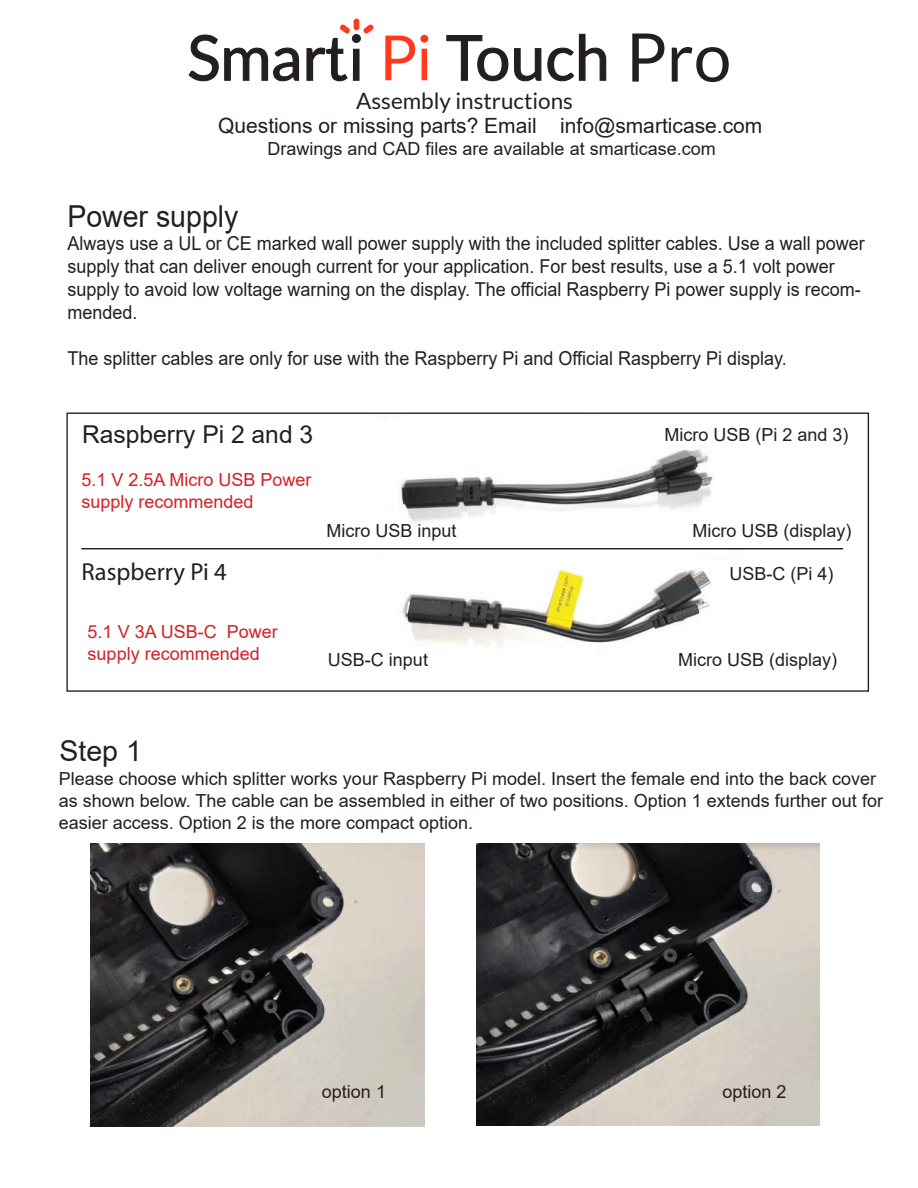
<style>
.page{position:relative;width:918px;height:1188px;background:#fff}
.page>*{position:absolute;margin:0;border:0;box-sizing:border-box;transform-origin:0 0}
.t1{font:30.3px "Arial";color:#231f20;scale:.94 1}
.t2{font:28.5px "Arial";color:#231f20}
.t3{font:24.6px "Arial";color:#231f20}
.t4{font:24.6px "Myriad Pro";color:#231f20}
.t5{font:22.5px "Lato";color:#231f20}
.t6{font:21px "Arial";color:#231f20}
.t7{font:19.2px/23px "Arial";color:#231f20;scale:.94 1}
.t8{font:18px/21.6px "Arial";color:#231f20}
.t9{font:18px/21.6px "Arial";color:#d42027}
</style>
<div class="page">
<img style="left:402px;top:569px;width:309px;height:79px">
<div style="left:354px;top:19px;width:5px;height:11px;background:#ff3a1c;border-radius:3px"></div>
<svg style="left:188px;top:34px;width:112px;height:48px"></svg>
<svg style="left:306px;top:22px;width:68px;height:60px"></svg>
<svg style="left:385px;top:35px;width:43px;height:45px"></svg>
<svg style="left:446px;top:33px;width:161px;height:49px"></svg>
<svg style="left:632px;top:34px;width:32px;height:48px"></svg>
<svg style="left:672px;top:47px;width:57px;height:35px"></svg>
<img style="left:91px;top:843px;width:334px;height:283px">
<img style="left:477px;top:844px;width:343px;height:282px">
<img style="left:376px;top:449px;width:365px;height:101px">
<hr style="left:81px;top:548px;width:762px;height:1px;background:#231f20">
<p class="t5" style="left:356px;top:88px;width:218px">Assembly instructions</p>
<p class="t6" style="left:218px;top:111px;width:546px">Questions or missing parts? Email info@smarticase.com</p>
<p class="t8" style="left:268px;top:138px;width:450px">Drawings and CAD files are available at smarticase.com</p>
<h1 class="t1" style="left:67px;top:195px;width:183px">Power supply</h1>
<p class="t7" style="left:67px;top:231px;width:850px">Always use a UL or CE marked wall power supply with the included splitter cables. Use a wall power supply that can deliver enough current for your application. For best results, use a 5.1 volt power supply to avoid low voltage warning on the display. The official Raspberry Pi power supply is recom&shy;mended.</p>
<p class="t7" style="left:67px;top:346px;width:767px">The splitter cables are only for use with the Raspberry Pi and Official Raspberry Pi display.</p>
<h3 class="t3" style="left:82px;top:417px;width:233px">Raspberry Pi 2 and 3</h3>
<p class="t9" style="left:81px;top:469px;width:232px">5.1 V 2.5A Micro USB Power supply recommended</p>
<h3 class="t4" style="left:81px;top:556px;width:147px">Raspberry Pi 4</h3>
<p class="t8" style="left:327px;top:520px;width:132px">Micro USB input</p>
<p class="t9" style="left:88px;top:621px;width:192px">5.1 V 3A USB-C Power supply recommended</p>
<p class="t8" style="left:328px;top:648px;width:102px">USB-C input</p>
<p class="t8" style="left:664px;top:424px;width:186px">Micro USB (Pi 2 and 3)</p>
<p class="t8" style="left:692px;top:520px;width:161px">Micro USB (display)</p>
<p class="t8" style="left:729px;top:562px;width:106px">USB-C (Pi 4)</p>
<p class="t8" style="left:678px;top:648px;width:161px">Micro USB (display)</p>
<h2 class="t2" style="left:60px;top:731px;width:84px">Step 1</h2>
<p class="t8" style="left:59px;top:768px;width:826px">Please choose which splitter works your Raspberry Pi model. Insert the female end into the back cover as shown below. The cable can be assembled in either of two positions. Option 1 extends further out for easier access. Option 2 is the more compact option.</p>
<p class="t8" style="left:322px;top:1081px;width:66px">option 1</p>
<p class="t8" style="left:723px;top:1081px;width:66px">option 2</p>
</div>
